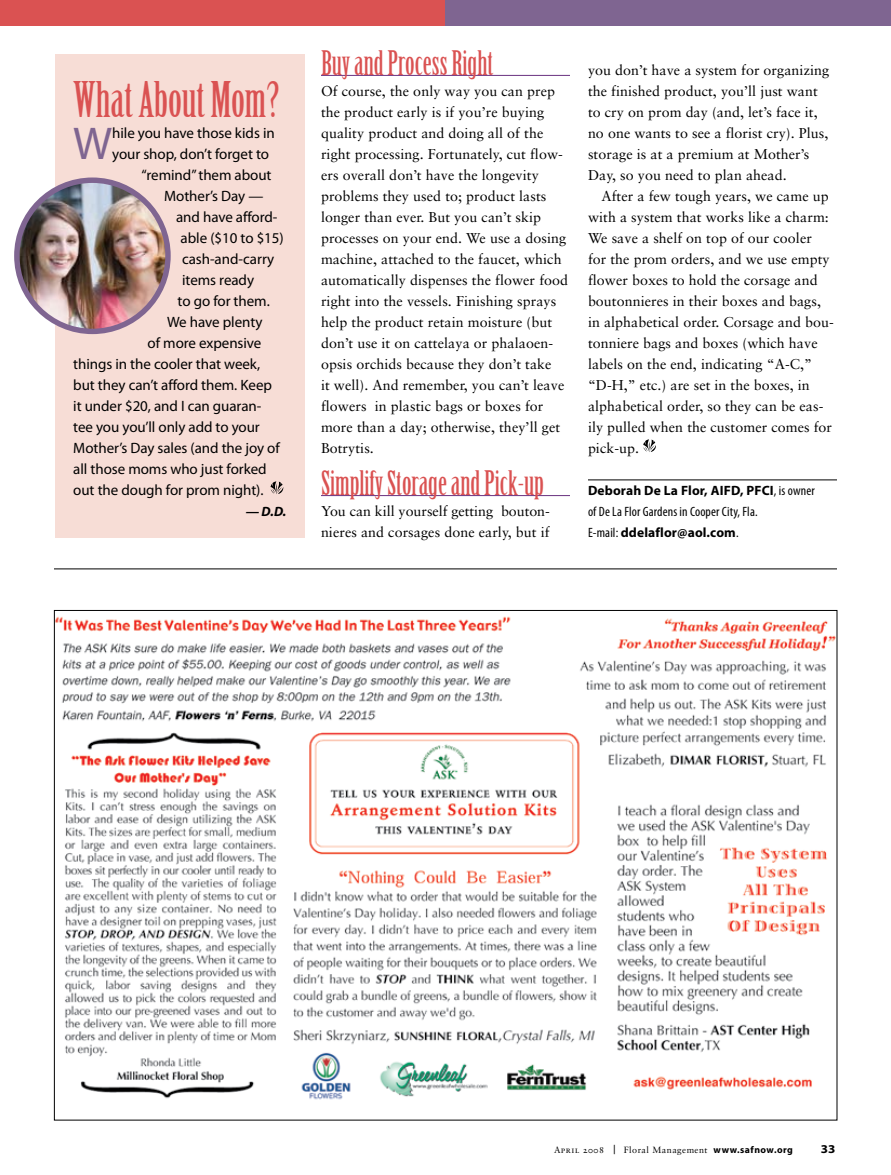
<style>
.page{position:relative;width:891px;height:1175px;background:#fff}
.page>*{position:absolute;margin:0;border:0;box-sizing:border-box;transform-origin:0 0}
.t1{font:48px "Birch Std";color:#da5252}
.t2{font:46.2px "Myriad Pro";color:#7f6591}
.t3{font:33px "Birch Std";color:#da5252}
.t4{font:15px "Myriad Pro";letter-spacing:-.005em;color:#000}
.t5{font:14.25px/21px "Sabon";letter-spacing:.005em;color:#000}
.t6{font:condensed 13.5px/21px "Myriad Pro";letter-spacing:.01em;color:#000}
.t7{font:italic 700 13.5px "Myriad Pro";color:#000}
.t8{font:700 12px "Myriad Pro";color:#000;scale:1.1 1}
.t9{font:9px "Sabon";letter-spacing:.05em;color:#000}
.s1{font-weight:700;font-stretch:normal}
.s2{font-family:"Sabon Roman SC"}
.s3{font-family:"Sabon Roman SC";font-size:12px}
.s4{font-family:"Myriad Pro";font-weight:700;font-size:9.75px}
</style>
<div class="page">
<hr style="left:321px;top:75px;width:249px;height:1px;background:#6a3280">
<hr style="left:321px;top:495px;width:249px;height:1px;background:#6a3280">
<hr style="left:588px;top:479px;width:249px;height:1px;background:#000">
<svg style="left:643px;top:439px;width:13px;height:13px"></svg>
<img style="left:56px;top:616px;width:779px;height:484px">
<hr style="left:54px;top:568px;width:783px;height:1px;background:#000">
<div style="left:0;top:0;width:446px;height:26px;background:#da5252"></div>
<div style="left:446px;top:0;width:445px;height:26px;background:#7f6591"></div>
<div style="left:55px;top:54px;width:249px;height:483px;background:#f7ddd6"></div>
<svg style="left:271px;top:481px;width:12px;height:13px"></svg>
<img style="left:17px;top:180px;width:151px;height:151px;border-radius:76px">
<div style="left:14px;top:177px;width:157px;height:157px;border:5px solid #7f6591;border-radius:50%"></div>
<h1 class="t1" style="left:73px;top:73px;width:208px">What About Mom?</h1>
<h2 class="t2" style="left:73px;top:115px;width:41px">W</h2>
<p class="t4" style="left:112px;top:124px;width:164px">hile you have those kids in</p>
<p class="t4" style="left:112px;top:145px;width:158px">your shop, don’t forget to</p>
<p class="t4" style="left:142px;top:166px;width:131px">“remind” them about</p>
<p class="t4" style="left:164px;top:187px;width:101px">Mother’s Day —</p>
<p class="t4" style="left:176px;top:208px;width:103px">and have afford-</p>
<p class="t4" style="left:181px;top:229px;width:105px">able ($10 to $15)</p>
<p class="t4" style="left:182px;top:250px;width:94px">cash-and-carry</p>
<p class="t4" style="left:182px;top:271px;width:73px">items ready</p>
<p class="t4" style="left:178px;top:292px;width:94px">to go for them.</p>
<p class="t4" style="left:167px;top:313px;width:97px">We have plenty</p>
<p class="t4" style="left:148px;top:334px;width:115px">of more expensive</p>
<p class="t4" style="left:73px;top:355px;width:188px">things in the cooler that week,</p>
<p class="t4" style="left:73px;top:376px;width:200px">but they can’t afford them. Keep</p>
<p class="t4" style="left:73px;top:397px;width:190px">it under $20, and I can guaran-</p>
<p class="t4" style="left:73px;top:418px;width:188px">tee you you’ll only add to your</p>
<p class="t4" style="left:73px;top:439px;width:208px">Mother’s Day sales (and the joy of</p>
<p class="t4" style="left:73px;top:460px;width:195px">all those moms who just forked</p>
<p class="t4" style="left:73px;top:481px;width:192px">out the dough for prom night).</p>
<p class="t7" style="left:246px;top:503px;width:42px">— D.D.</p>
<h3 class="t3" style="left:321px;top:44px;width:174px">Buy and Process Right</h3>
<p class="t5" style="left:321px;top:80px;width:249px">Of course, the only way you can prep the product early is if you’re buying quality product and doing all of the right processing. Fortunately, cut flow&shy;ers overall don’t have the longevity problems they used to; product lasts longer than ever. But you can’t skip processes on your end. We use a dosing machine, attached to the faucet, which automatically dispenses the flower food right into the vessels. Finishing sprays help the product retain moisture (but don’t use it on cattelaya or phalaoen&shy;opsis orchids because they don’t take<br>it well). And remember, you can’t leave flowers in plastic bags or boxes for more than a day; otherwise, they’ll get Botrytis.</p>
<h3 class="t3" style="left:321px;top:464px;width:225px">Simplify Storage and Pick-up</h3>
<p class="t5" style="left:321px;top:500px;width:230px">You can kill yourself getting bouton&shy;nieres and corsages done early, but if</p>
<p class="t5" style="left:588px;top:59px;width:243px">you don’t have a system for organizing the finished product, you’ll just want to cry on prom day (and, let’s face it, no one wants to see a florist cry). Plus, storage is at a premium at Mother’s Day, so you need to plan ahead.</p>
<p class="t5" style="left:588px;top:185px;width:247px;text-indent:13px">After a few tough years, we came up with a system that works like a charm:<br>We save a shelf on top of our cooler for the prom orders, and we use empty flower boxes to hold the corsage and boutonnieres in their boxes and bags, in alphabetical order. Corsage and bou&shy;tonniere bags and boxes (which have labels on the end, indicating “A-C,” “D-H,” etc.) are set in the boxes, in alphabetical order, so they can be eas&shy;ily pulled when the customer comes for pick-up.</p>
<p class="t6" style="left:588px;top:480px;width:228px"><span class="s1">Deborah De La Flor, AIFD, PFCI</span>, is owner of De La Flor Gardens in Cooper City, Fla.<br>E-mail: <span class="s1">ddelaflor@aol.com</span>.</p>
<p class="t9" style="left:554px;top:1144px;width:241px"><span class="s2">April 2008</span> <span class="s3">|</span> Floral Management <span class="s4">www.safnow.org</span></p>
<p class="t8" style="left:821px;top:1140px;width:15px">33</p>
</div>
